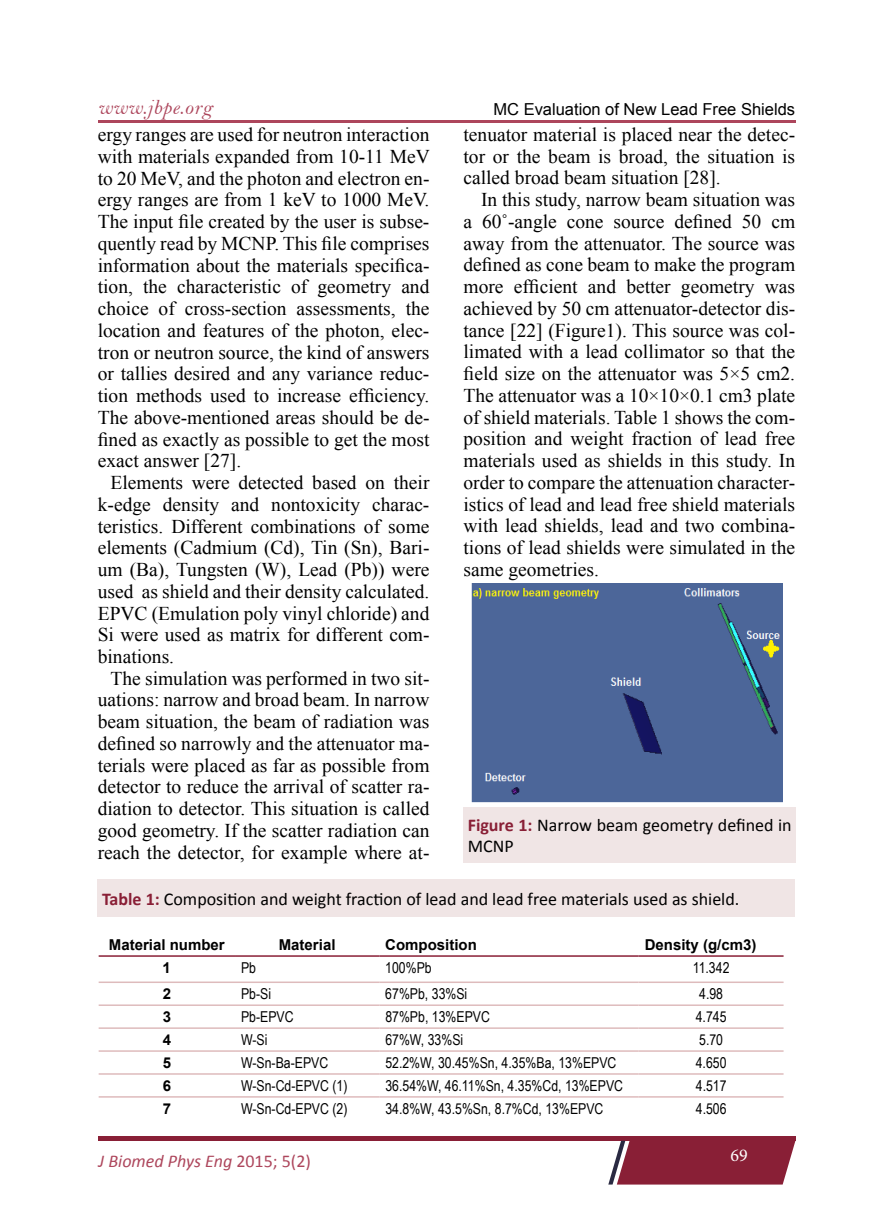
<style>
.page{position:relative;width:893px;height:1212px;background:#fff}
.page>*{position:absolute;margin:0;border:0;box-sizing:border-box;transform-origin:0 0}
.t1{font:21px "Bell MT Italic";letter-spacing:.03em;color:#ad465c}
.t2{font:19.5px/21.8px "Times New Roman";color:#000;text-align:justify}
.t3{font:18px/21.6px "Calibri";color:#000}
.t4{font:italic 18px "Calibri";color:#ad465c}
.t5{font:18px "Minion Pro";color:#fff}
.t6{font:16.5px "Arial";color:#000}
.t7{font:15px "Arial Narrow";color:#000}
.t8{font:700 15px "Arial";color:#000}
.s1{font-weight:700;color:#891f36}
.s2{font-style:normal}
</style>
<div class="page">
<div style="left:98px;top:1136px;width:697px;height:5px;background:#891f36"></div>
<svg style="left:608px;top:1141px;width:187px;height:43px;background:#913348"></svg>
<hr style="left:98px;top:120px;width:698px;height:2px;background:#ad465c">
<div style="left:472px;top:583px;width:311px;height:220px;background:#4c6699"></div>
<hr style="left:99px;top:981px;width:136px;height:2px;background:#debbbc">
<hr style="left:235px;top:981px;width:144px;height:2px;background:#debbbc">
<hr style="left:379px;top:981px;width:260px;height:2px;background:#debbbc">
<hr style="left:639px;top:981px;width:144px;height:2px;background:#debbbc">
<hr style="left:99px;top:1004px;width:136px;height:2px;background:#debbbc">
<hr style="left:235px;top:1004px;width:144px;height:2px;background:#debbbc">
<hr style="left:379px;top:1004px;width:260px;height:2px;background:#debbbc">
<hr style="left:639px;top:1004px;width:144px;height:2px;background:#debbbc">
<hr style="left:99px;top:1027px;width:136px;height:2px;background:#debbbc">
<hr style="left:235px;top:1027px;width:144px;height:2px;background:#debbbc">
<hr style="left:379px;top:1027px;width:260px;height:2px;background:#debbbc">
<hr style="left:639px;top:1027px;width:144px;height:2px;background:#debbbc">
<hr style="left:99px;top:1050px;width:136px;height:2px;background:#debbbc">
<hr style="left:235px;top:1050px;width:144px;height:2px;background:#debbbc">
<hr style="left:379px;top:1050px;width:260px;height:2px;background:#debbbc">
<hr style="left:639px;top:1050px;width:144px;height:2px;background:#debbbc">
<hr style="left:99px;top:1073px;width:136px;height:2px;background:#debbbc">
<hr style="left:235px;top:1073px;width:144px;height:2px;background:#debbbc">
<hr style="left:379px;top:1073px;width:260px;height:2px;background:#debbbc">
<hr style="left:639px;top:1073px;width:144px;height:2px;background:#debbbc">
<hr style="left:99px;top:1096px;width:136px;height:1px;background:#debbbc">
<hr style="left:235px;top:1096px;width:144px;height:1px;background:#debbbc">
<hr style="left:379px;top:1096px;width:260px;height:1px;background:#debbbc">
<hr style="left:639px;top:1096px;width:144px;height:1px;background:#debbbc">
<hr style="left:99px;top:955px;width:136px;height:2px;background:#891f36">
<hr style="left:235px;top:955px;width:144px;height:2px;background:#891f36">
<hr style="left:379px;top:955px;width:260px;height:2px;background:#891f36">
<hr style="left:639px;top:955px;width:144px;height:2px;background:#891f36">
<div style="left:98px;top:879px;width:697px;height:37px;background:#f0e5e5"></div>
<div style="left:463px;top:807px;width:333px;height:55px;background:#f0e5e5"></div>
<p class="t1" style="left:98px;top:94px;width:116px">www.jbpe.org</p>
<p class="t6" style="left:493px;top:98px;width:303px">MC Evaluation of New Lead Free Shields</p>
<p class="t2" style="left:98px;top:123px;width:333px">ergy ranges are used for neutron interaction with materials expanded from 10-11 MeV to 20 MeV, and the photon and electron en&shy;ergy ranges are from 1 keV to 1000 MeV.<br>The input file created by the user is subse&shy;quently read by MCNP. This file comprises information about the materials specifica&shy;tion, the characteristic of geometry and choice of cross-section assessments, the location and features of the photon, elec&shy;tron or neutron source, the kind of answers or tallies desired and any variance reduc&shy;tion methods used to increase efficiency.<br>The above-mentioned areas should be de&shy;fined as exactly as possible to get the most exact answer [27].</p>
<p class="t2" style="left:98px;top:471px;width:333px;text-indent:13px">Elements were detected based on their k-edge density and nontoxicity charac&shy;teristics. Different combinations of some elements (Cadmium (Cd), Tin (Sn), Bari&shy;um (Ba), Tungsten (W), Lead (Pb)) were used as shield and their density calculated.<br>EPVC (Emulation poly vinyl chloride) and Si were used as matrix for different com&shy;binations.</p>
<p class="t2" style="left:98px;top:667px;width:333px;text-indent:13px">The simulation was performed in two sit&shy;uations: narrow and broad beam. In narrow beam situation, the beam of radiation was defined so narrowly and the attenuator ma&shy;terials were placed as far as possible from detector to reduce the arrival of scatter ra&shy;diation to detector. This situation is called good geometry. If the scatter radiation can reach the detector, for example where at-</p>
<p class="t2" style="left:463px;top:123px;width:333px">tenuator material is placed near the detec&shy;tor or the beam is broad, the situation is called broad beam situation [28].</p>
<p class="t2" style="left:463px;top:188px;width:333px;text-indent:18px">In this study, narrow beam situation was a 60˚-angle cone source defined 50 cm away from the attenuator. The source was defined as cone beam to make the program more efficient and better geometry was achieved by 50 cm attenuator-detector dis&shy;tance [22] (Figure1). This source was col&shy;limated with a lead collimator so that the field size on the attenuator was 5×5 cm2.<br>The attenuator was a 10×10×0.1 cm3 plate of shield materials. Table 1 shows the com&shy;position and weight fraction of lead free materials used as shields in this study. In order to compare the attenuation character&shy;istics of lead and lead free shield materials with lead shields, lead and two combina&shy;tions of lead shields were simulated in the same geometries.</p>
<p class="t3" style="left:468px;top:814px;width:325px"><span class="s1">Figure 1:</span> Narrow beam geometry defined in<br>MCNP</p>
<p class="t3" style="left:102px;top:888px;width:639px"><span class="s1">Table 1:</span> Composition and weight fraction of lead and lead free materials used as shield.</p>
<p class="t8" style="left:109px;top:935px;width:117px">Material number</p>
<p class="t8" style="left:279px;top:935px;width:58px">Material</p>
<p class="t8" style="left:385px;top:935px;width:93px">Composition</p>
<p class="t8" style="left:645px;top:935px;width:113px">Density (g/cm3)</p>
<p class="t8" style="left:163px;top:958px;width:10px">1</p>
<p class="t7" style="left:241px;top:957px;width:17px">Pb</p>
<p class="t7" style="left:385px;top:957px;width:48px">100%Pb</p>
<p class="t7" style="left:693px;top:957px;width:38px">11.342</p>
<p class="t8" style="left:163px;top:984px;width:10px">2</p>
<p class="t7" style="left:241px;top:983px;width:32px">Pb-Si</p>
<p class="t7" style="left:385px;top:983px;width:84px">67%Pb, 33%Si</p>
<p class="t7" style="left:699px;top:983px;width:25px">4.98</p>
<p class="t8" style="left:163px;top:1007px;width:10px">3</p>
<p class="t7" style="left:241px;top:1006px;width:54px">Pb-EPVC</p>
<p class="t7" style="left:385px;top:1006px;width:106px">87%Pb, 13%EPVC</p>
<p class="t7" style="left:696px;top:1006px;width:32px">4.745</p>
<p class="t8" style="left:163px;top:1030px;width:10px">4</p>
<p class="t7" style="left:241px;top:1029px;width:28px">W-Si</p>
<p class="t7" style="left:385px;top:1029px;width:79px">67%W, 33%Si</p>
<p class="t7" style="left:699px;top:1029px;width:25px">5.70</p>
<p class="t8" style="left:163px;top:1053px;width:10px">5</p>
<p class="t7" style="left:241px;top:1052px;width:89px">W-Sn-Ba-EPVC</p>
<p class="t7" style="left:385px;top:1052px;width:233px">52.2%W, 30.45%Sn, 4.35%Ba, 13%EPVC</p>
<p class="t7" style="left:696px;top:1052px;width:32px">4.650</p>
<p class="t8" style="left:163px;top:1075px;width:10px">6</p>
<p class="t7" style="left:241px;top:1074px;width:108px">W-Sn-Cd-EPVC (1)</p>
<p class="t7" style="left:385px;top:1074px;width:239px">36.54%W, 46.11%Sn, 4.35%Cd, 13%EPVC</p>
<p class="t7" style="left:696px;top:1074px;width:32px">4.517</p>
<p class="t8" style="left:163px;top:1098px;width:10px">7</p>
<p class="t7" style="left:241px;top:1097px;width:108px">W-Sn-Cd-EPVC (2)</p>
<p class="t7" style="left:385px;top:1097px;width:220px">34.8%W, 43.5%Sn, 8.7%Cd, 13%EPVC</p>
<p class="t7" style="left:696px;top:1097px;width:32px">4.506</p>
<p class="t4" style="left:99px;top:1148px;width:214px">J Biomed Phys Eng <span class="s2">2015; 5(2)</span></p>
<p class="t5" style="left:730px;top:1143px;width:19px">69</p>
</div>
